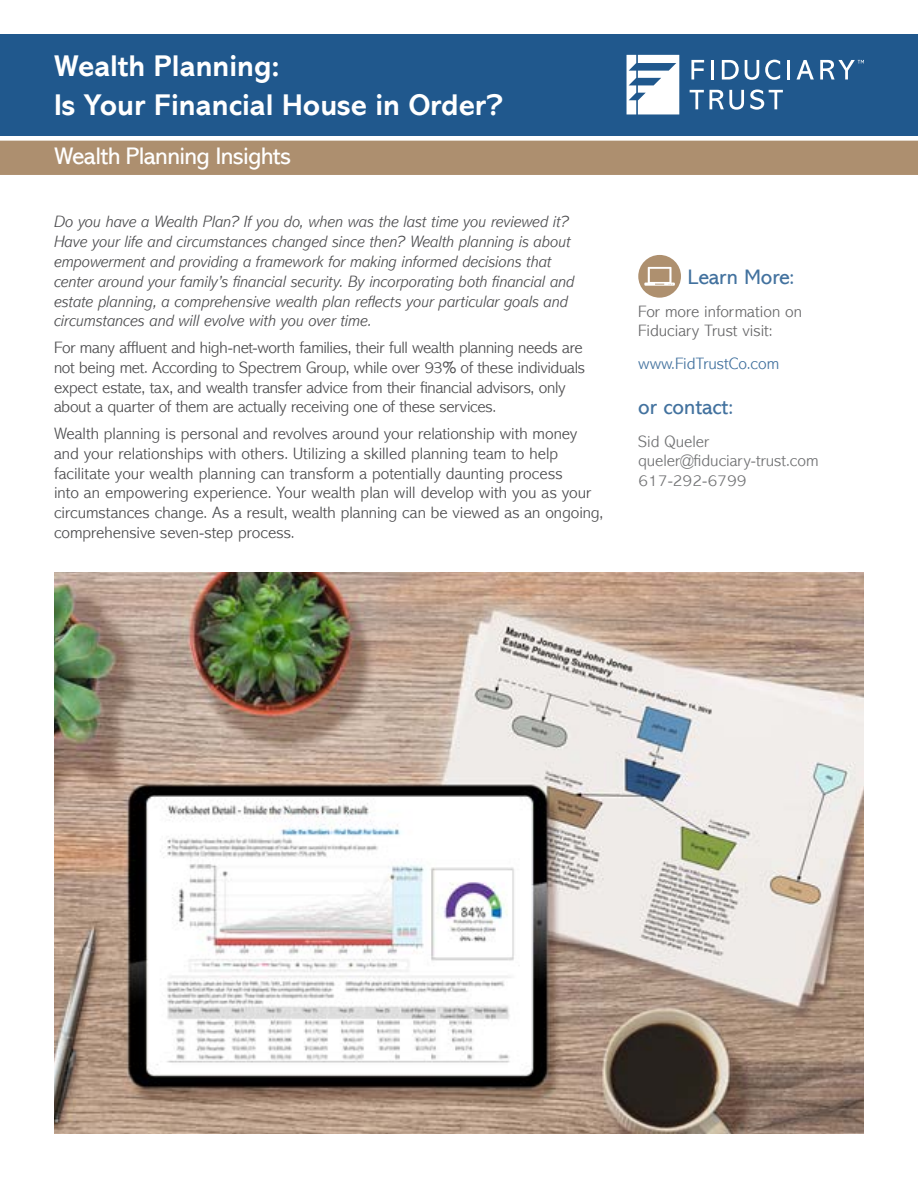
<style>
.page{position:relative;width:918px;height:1188px;background:#fff}
.page>*{position:absolute;margin:0;border:0;box-sizing:border-box;transform-origin:0 0}
.t1{font:700 30px/39px "Abadi MT Std";color:#fff}
.t2{font:24px "Abadi MT Std";letter-spacing:-.025em;color:#fff}
.t3{font:21px "Abadi MT Std";color:#20588d}
.t4{font:300 16.5px/19.8px "Abadi MT Std";letter-spacing:-.005em;color:#4d4d4f}
.t5{font:italic 300 16.5px/19.8px "Abadi MT Std";letter-spacing:-.005em;color:#4d4d4f}
.t6{font:300 16.5px/19.5px "Abadi MT Std";color:#58595b}
.t7{font:300 16.5px "Abadi MT Std";color:#20588d}
</style>
<div class="page">
<div style="left:638px;top:255px;width:43px;height:43px;background:#ae906f;border-radius:50%"></div>
<svg style="left:644px;top:267px;width:31px;height:19px"></svg>
<div style="left:0;top:35px;width:918px;height:101px;background:#20588d"></div>
<svg style="left:627px;top:55px;width:52px;height:59px"></svg>
<svg style="left:691px;top:60px;width:13px;height:20px"></svg>
<hr style="left:711px;top:60px;width:3px;height:20px;background:#fff">
<svg style="left:722px;top:60px;width:17px;height:20px"></svg>
<svg style="left:745px;top:60px;width:14px;height:20px"></svg>
<svg style="left:765px;top:60px;width:15px;height:20px"></svg>
<hr style="left:787px;top:60px;width:3px;height:20px;background:#fff">
<svg style="left:796px;top:60px;width:18px;height:20px"></svg>
<svg style="left:690px;top:90px;width:14px;height:19px"></svg>
<svg style="left:710px;top:90px;width:34px;height:20px"></svg>
<svg style="left:750px;top:89px;width:33px;height:21px"></svg>
<svg style="left:820px;top:60px;width:44px;height:20px"></svg>
<div style="left:0;top:141px;width:918px;height:34px;background:#ad8f6f"></div>
<img style="left:54px;top:572px;width:810px;height:562px">
<h1 class="t1" style="left:54px;top:47px;width:450px">Wealth Planning:<br>Is Your Financial House in Order?</h1>
<h2 class="t2" style="left:54px;top:143px;width:239px">Wealth Planning Insights</h2>
<p class="t5" style="left:54px;top:212px;width:522px">Do you have a Wealth Plan? If you do, when was the last time you reviewed it?<br>Have your life and circumstances changed since then? Wealth planning is about empowerment and providing a framework for making informed decisions that center around your family’s financial security. By incorporating both financial and estate planning, a comprehensive wealth plan reflects your particular goals and circumstances and will evolve with you over time.</p>
<p class="t4" style="left:54px;top:338px;width:533px">For many affluent and high-net-worth families, their full wealth planning needs are not being met. According to Spectrem Group, while over 93% of these individuals expect estate, tax, and wealth transfer advice from their financial advisors, only about a quarter of them are actually receiving one of these services.</p>
<p class="t4" style="left:54px;top:424px;width:551px">Wealth planning is personal and revolves around your relationship with money and your relationships with others. Utilizing a skilled planning team to help facilitate your wealth planning can transform a potentially daunting process<br>into an empowering experience. Your wealth plan will develop with you as your circumstances change. As a result, wealth planning can be viewed as an ongoing, comprehensive seven-step process.</p>
<p class="t3" style="left:688px;top:265px;width:108px">Learn More:</p>
<p class="t4" style="left:638px;top:302px;width:165px">For more information on<br>Fiduciary Trust visit:</p>
<p class="t7" style="left:638px;top:355px;width:143px">www.FidTrustCo.com</p>
<p class="t3" style="left:638px;top:395px;width:96px">or contact:</p>
<p class="t6" style="left:638px;top:432px;width:182px">Sid Queler queler@fiduciary-trust.com<br>617-292-6799</p>
</div>
